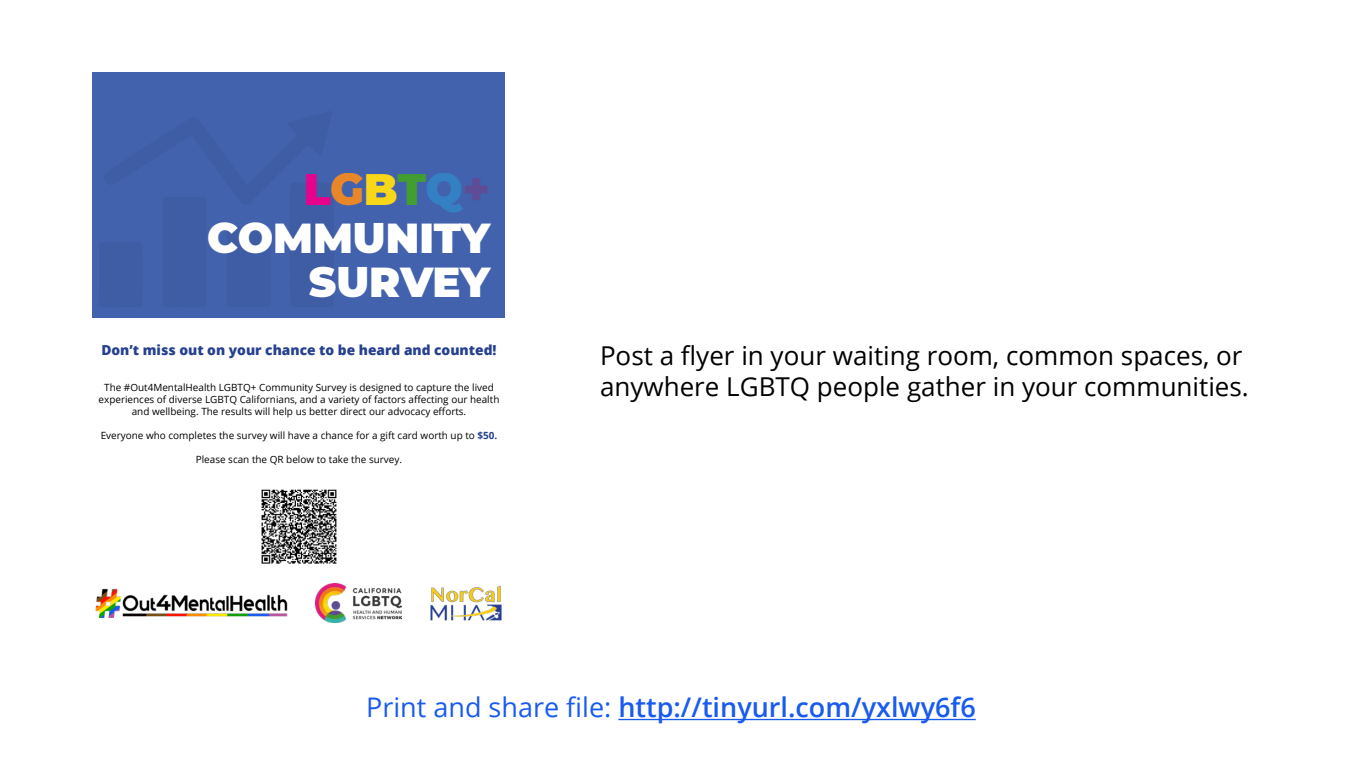
<style>
.page{position:relative;width:1366px;height:768px;background:#fff}
.page>*{position:absolute;margin:0;border:0;box-sizing:border-box;transform-origin:0 0}
.t1{font:900 43.9px "Montserrat";letter-spacing:-.01em;color:#ec008c}
.t2{font:900 41.8px/44.3px "Montserrat";color:#fff;text-align:right}
.t3{font:600 27px "Open Sans";color:#195bef}
.t4{font:26px/31.2px "Open Sans";color:#000}
.t5{font:800 13.8px "Open Sans";color:#25408f}
.t6{font:9.9px/11.9px "Open Sans";color:#000;text-align:center}
.s1{color:#ee8925}
.s2{color:#fedb14}
.s3{color:#429f2e}
.s4{color:#3581c4}
.s5{color:#5f4d96}
.s6{font-weight:700;color:#25408f}
.s7{font-weight:400}
</style>
<div class="page">
<hr style="left:618px;top:719px;width:358px;height:1px;background:#195bef">
<div style="left:93px;top:72px;width:412px;height:246px;background:#4262ae"></div>
<img style="left:95px;top:589px;width:193px;height:29px">
<img style="left:261px;top:489px;width:76px;height:75px">
<img style="left:315px;top:584px;width:86px;height:39px">
<img style="left:430px;top:585px;width:72px;height:36px">
<h1 class="t1" style="left:303px;top:156px;width:188px">L<span class="s1">G</span><span class="s2">B</span><span class="s3">T</span><span class="s4">Q</span><span class="s5">+</span></h1>
<h2 class="t2" style="left:207px;top:213px;width:284px">COMMUNITY<br>SURVEY</h2>
<h3 class="t5" style="left:101px;top:339px;width:397px">Don’t miss out on your chance to be heard and counted!</h3>
<p class="t6" style="left:99px;top:381px;width:402px">The #Out4MentalHealth LGBTQ+ Community Survey is designed to capture the lived experiences of diverse LGBTQ Californians, and a variety of factors affecting our health and wellbeing. The results will help us better direct our advocacy efforts.</p>
<p class="t6" style="left:101px;top:429px;width:398px">Everyone who completes the survey will have a chance for a gift card worth up to <span class="s6">$50.</span></p>
<p class="t6" style="left:196px;top:453px;width:208px">Please scan the QR below to take the survey.</p>
<h3 class="t4" style="left:600px;top:339px;width:650px">Post a flyer in your waiting room, common spaces, or anywhere LGBTQ people gather in your communities.</h3>
<h3 class="t3" style="left:366px;top:689px;width:611px"><span class="s7">Print and share file:</span> http://tinyurl.com/yxlwy6f6</h3>
</div>
